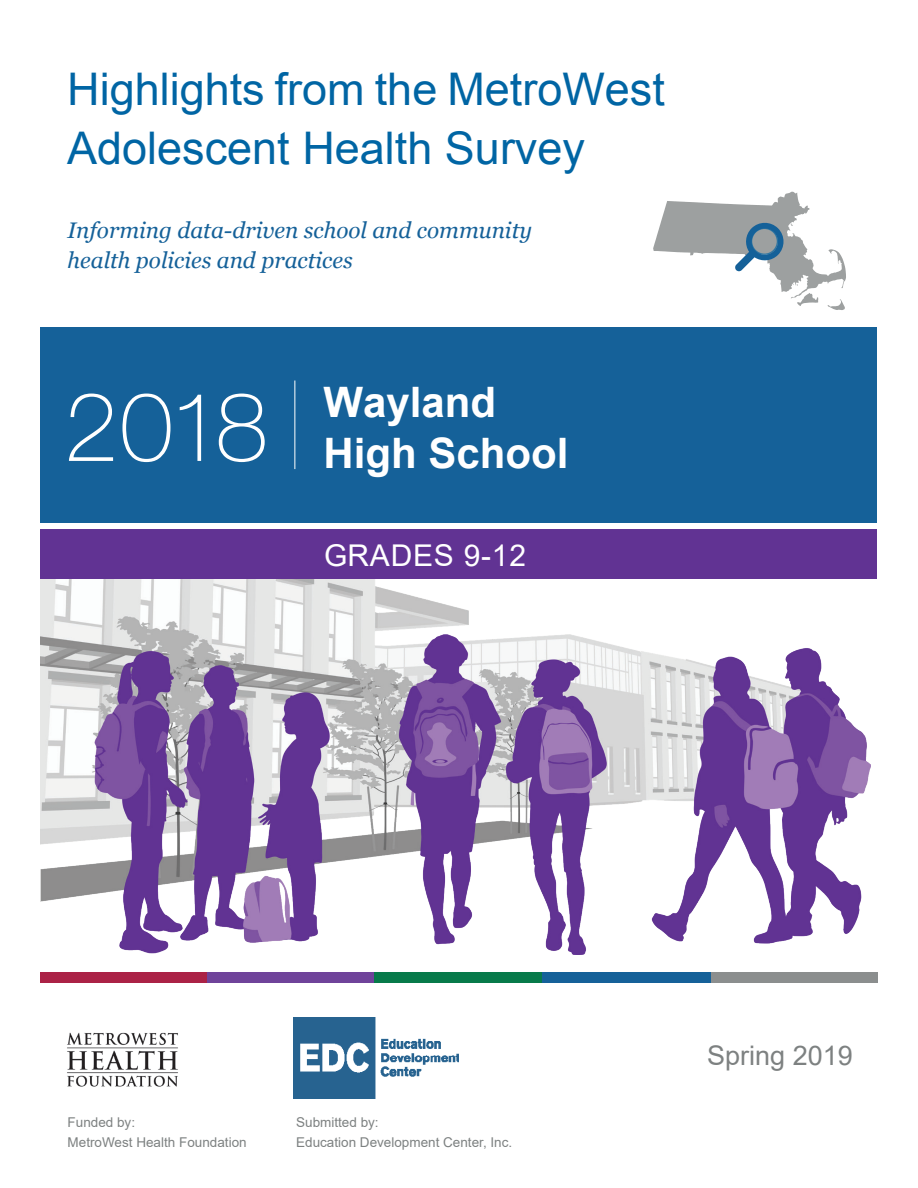
<style>
.page{position:relative;width:918px;height:1188px;background:#fff}
.page>*{position:absolute;margin:0;border:0;box-sizing:border-box;transform-origin:0 0}
.t1{font:100 96px "Helvetica Neue";color:#fff}
.t2{font:45px/59.4px "Arial";color:#0065a4}
.t3{font:700 42px "Arial";color:#fff}
.t4{font:30px "Arial";letter-spacing:.025em;color:#fff}
.t5{font:27px "Arial";color:#7d8181}
.t6{font:italic 22.5px/30px "Georgia";color:#156199}
.t7{font:13.5px/19.5px "Arial";color:#7d8181}
</style>
<div class="page">
<img style="left:40px;top:579px;width:831px;height:376px">
<div style="left:40px;top:328px;width:838px;height:195px;background:#156199"></div>
<hr style="left:294px;top:381px;width:1px;height:88px;background:#fff">
<div style="left:40px;top:529px;width:837px;height:50px;background:#613393"></div>
<div style="left:40px;top:973px;width:169px;height:10px;background:#ab2246"></div>
<div style="left:208px;top:973px;width:168px;height:10px;background:#6f439a"></div>
<div style="left:375px;top:973px;width:168px;height:10px;background:#077a4a"></div>
<div style="left:709px;top:973px;width:169px;height:10px;background:#8b8e8e"></div>
<div style="left:542px;top:973px;width:169px;height:10px;background:#156199"></div>
<svg style="left:653px;top:192px;width:193px;height:118px"></svg>
<img style="left:294px;top:1017px;width:165px;height:82px">
<img style="left:67px;top:1032px;width:111px;height:55px">
<h2 class="t2" style="left:67px;top:59px;width:599px">Highlights from the MetroWest<br>Adolescent Health Survey</h2>
<h3 class="t6" style="left:68px;top:214px;width:466px">Informing data-driven school and community health policies and practices</h3>
<h1 class="t1" style="left:64px;top:354px;width:205px">2018</h1>
<h3 class="t3" style="left:324px;top:372px;width:174px">Wayland</h3>
<h3 class="t3" style="left:324px;top:423px;width:247px">High School</h3>
<h3 class="t4" style="left:324px;top:535px;width:203px">GRADES 9-12</h3>
<p class="t7" style="left:68px;top:1113px;width:181px">Funded by:<br>MetroWest Health Foundation</p>
<p class="t7" style="left:296px;top:1113px;width:218px">Submitted by:<br>Education Development Center, Inc.</p>
<h3 class="t5" style="left:707px;top:1037px;width:147px">Spring 2019</h3>
</div>
